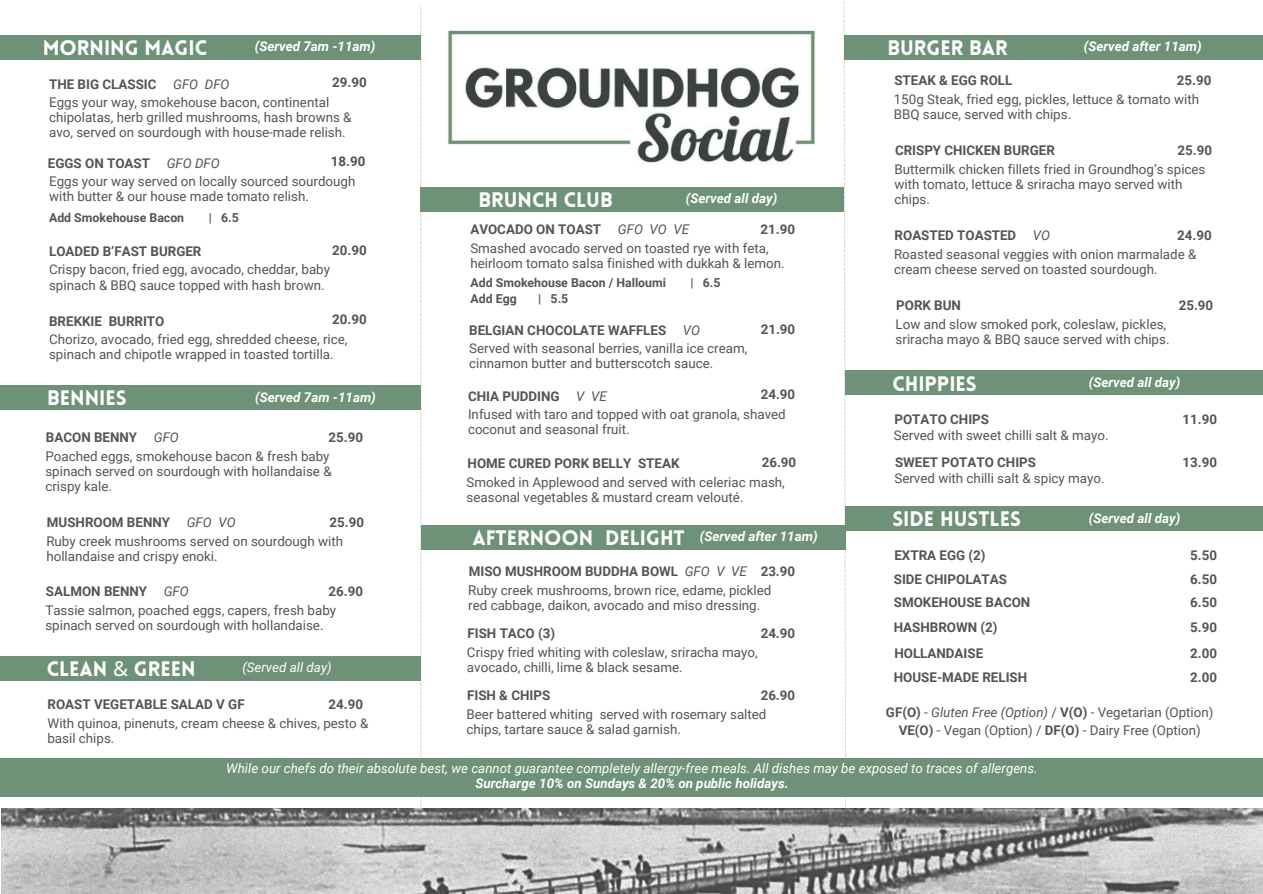
<style>
.page{position:relative;width:1263px;height:894px;background:#fff}
.page>*{position:absolute;margin:0;border:0;box-sizing:border-box;transform-origin:0 0}
.t1{font:900 20.55px "Lovelo";color:#fff}
.t2{font:13.35px/15.1px "Roboto";color:#545454}
.t3{font:700 13.35px "Roboto";color:#545454}
.t4{font:italic 700 13.35px "Roboto";color:#fff}
.t5{font:italic 13.35px "Roboto";color:#fff}
.t6{font:700 12.3px "Roboto";color:#545454}
.s1{font-weight:400;font-style:italic}
.s2{font-family:"Noto Sans";font-weight:400}
.s3{font-weight:700}
.s4{font-style:italic}
</style>
<div class="page">
<svg style="left:420px;top:7px;width:1px;height:800px"></svg>
<svg style="left:843px;top:0;width:3px;height:807px"></svg>
<div style="left:421px;top:187px;width:423px;height:25px;background:#6e9277"></div>
<div style="left:844px;top:35px;width:419px;height:24px;background:#6e9277"></div>
<div style="left:0;top:35px;width:421px;height:24px;background:#6e9277"></div>
<div style="left:421px;top:525px;width:425px;height:24px;background:#6e9277"></div>
<div style="left:846px;top:370px;width:417px;height:25px;background:#6e9277"></div>
<div style="left:846px;top:506px;width:417px;height:24px;background:#6e9277"></div>
<img style="left:448px;top:30px;width:367px;height:133px">
<div style="left:0;top:385px;width:421px;height:25px;background:#6e9277"></div>
<div style="left:0;top:758px;width:1263px;height:38px;background:#6e9277"></div>
<img style="left:1px;top:807px;width:1262px;height:86px">
<div style="left:0;top:656px;width:421px;height:24px;background:#6e9277"></div>
<h1 class="t1" style="left:43px;top:39px;width:166px">MORNING MAGIC</h1>
<h2 class="t4" style="left:255px;top:38px;width:122px">(Served 7am -11am)</h2>
<h4 class="t3" style="left:332px;top:75px;width:36px">29.90</h4>
<h6 class="t3" style="left:49px;top:76px;width:182px">THE BIG CLASSIC <span class="s1">GFO DFO</span></h6>
<h1 class="t2" style="left:49px;top:95px;width:304px">Eggs your way, smokehouse bacon, continental chipolatas, herb grilled mushrooms, hash browns &amp; avo, served on sourdough with house-made relish.</h1>
<p class="t3" style="left:331px;top:154px;width:36px">18.90</p>
<h5 class="t3" style="left:48px;top:155px;width:173px">EGGS ON TOAST <span class="s1">GFO DFO</span></h5>
<p class="t2" style="left:49px;top:174px;width:308px">Eggs your way served on locally sourced sourdough with butter &amp; our house made tomato relish.</p>
<h6 class="t6" style="left:49px;top:210px;width:137px">Add Smokehouse Bacon</h6>
<h6 class="t6" style="left:209px;top:210px;width:32px">| 6.5</h6>
<h6 class="t3" style="left:332px;top:242px;width:36px">20.90</h6>
<h4 class="t3" style="left:49px;top:244px;width:154px">LOADED B’FAST BURGER</h4>
<h6 class="t2" style="left:49px;top:262px;width:282px">Crispy bacon, fried egg, avocado, cheddar, baby spinach &amp; BBQ sauce topped with hash brown.</h6>
<p class="t3" style="left:332px;top:311px;width:36px">20.90</p>
<h5 class="t3" style="left:49px;top:313px;width:117px">BREKKIE BURRITO</h5>
<p class="t2" style="left:49px;top:332px;width:300px">Chorizo, avocado, fried egg, shredded cheese, rice, spinach and chipotle wrapped in toasted tortilla.</p>
<h5 class="t1" style="left:47px;top:389px;width:81px">BENNIES</h5>
<p class="t4" style="left:255px;top:389px;width:122px">(Served 7am -11am)</p>
<h5 class="t3" style="left:46px;top:429px;width:134px">BACON BENNY <span class="s1">GFO</span></h5>
<p class="t3" style="left:329px;top:429px;width:36px">25.90</p>
<h4 class="t2" style="left:45px;top:449px;width:288px">Poached eggs, smokehouse bacon &amp; fresh baby spinach served on sourdough with hollandaise &amp; crispy kale.</h4>
<p class="t3" style="left:47px;top:514px;width:190px">MUSHROOM BENNY <span class="s1">GFO VO</span></p>
<h6 class="t3" style="left:330px;top:514px;width:36px">25.90</h6>
<h1 class="t2" style="left:46px;top:533px;width:298px">Ruby creek mushrooms served on sourdough with hollandaise and crispy enoki.</h1>
<h6 class="t3" style="left:46px;top:583px;width:144px">SALMON BENNY <span class="s1">GFO</span></h6>
<h6 class="t3" style="left:329px;top:583px;width:36px">26.90</h6>
<h2 class="t2" style="left:45px;top:602px;width:292px">Tassie salmon, poached eggs, capers, fresh baby spinach served on sourdough with hollandaise.</h2>
<h6 class="t1" style="left:47px;top:660px;width:150px">CLEAN <span class="s2">&amp;</span> GREEN</h6>
<h4 class="t5" style="left:242px;top:660px;width:91px">(Served all day)</h4>
<h3 class="t3" style="left:47px;top:696px;width:199px">ROAST VEGETABLE SALAD V GF</h3>
<h3 class="t2" style="left:47px;top:715px;width:322px">With quinoa, pinenuts, cream cheese &amp; chives, pesto &amp; basil chips.</h3>
<p class="t3" style="left:328px;top:696px;width:36px">24.90</p>
<p class="t1" style="left:478px;top:192px;width:136px">BRUNCH CLUB</p>
<h6 class="t4" style="left:686px;top:191px;width:93px">(Served all day)</h6>
<h5 class="t3" style="left:470px;top:222px;width:220px">AVOCADO ON TOAST <span class="s1">GFO VO VE</span></h5>
<h5 class="t2" style="left:470px;top:240px;width:316px">Smashed avocado served on toasted rye with feta, heirloom tomato salsa finished with dukkah &amp; lemon.</h5>
<h6 class="t3" style="left:761px;top:221px;width:36px">21.90</h6>
<p class="t6" style="left:471px;top:275px;width:197px">Add Smokehouse Bacon / Halloumi</p>
<p class="t6" style="left:691px;top:275px;width:32px">| 6.5</p>
<h6 class="t6" style="left:471px;top:292px;width:48px">Add Egg</h6>
<h6 class="t6" style="left:538px;top:292px;width:32px">| 5.5</h6>
<h4 class="t3" style="left:469px;top:322px;width:232px">BELGIAN CHOCOLATE WAFFLES <span class="s1">VO</span></h4>
<p class="t2" style="left:469px;top:341px;width:280px">Served with seasonal berries, vanilla ice cream, cinnamon butter and butterscotch sauce.</p>
<p class="t3" style="left:761px;top:321px;width:36px">21.90</p>
<h4 class="t3" style="left:761px;top:387px;width:36px">24.90</h4>
<h6 class="t3" style="left:468px;top:388px;width:140px">CHIA PUDDING <span class="s1">V VE</span></h6>
<h6 class="t2" style="left:468px;top:407px;width:319px">Infused with taro and topped with oat granola, shaved coconut and seasonal fruit.</h6>
<h6 class="t3" style="left:762px;top:454px;width:36px">26.90</h6>
<h4 class="t3" style="left:468px;top:456px;width:213px">HOME CURED PORK BELLY STEAK</h4>
<p class="t2" style="left:467px;top:475px;width:320px">Smoked in Applewood and served with celeriac mash, seasonal vegetables &amp; mustard cream velouté.</p>
<h6 class="t1" style="left:472px;top:529px;width:214px">AFTERNOON DELIGHT</h6>
<h6 class="t4" style="left:700px;top:528px;width:119px">(Served after 11am)</h6>
<h6 class="t3" style="left:469px;top:563px;width:280px">MISO MUSHROOM BUDDHA BOWL <span class="s1">GFO V VE</span></h6>
<p class="t3" style="left:761px;top:563px;width:36px">23.90</p>
<h5 class="t2" style="left:468px;top:582px;width:305px">Ruby creek mushrooms, brown rice, edame, pickled red cabbage, daikon, avocado and miso dressing.</h5>
<p class="t3" style="left:468px;top:625px;width:89px">FISH TACO (3)</p>
<p class="t3" style="left:761px;top:625px;width:36px">24.90</p>
<h6 class="t2" style="left:467px;top:644px;width:292px">Crispy fried whiting with coleslaw, sriracha mayo, avocado, chilli, lime &amp; black sesame.</h6>
<h6 class="t3" style="left:467px;top:687px;width:85px">FISH &amp; CHIPS</h6>
<p class="t3" style="left:761px;top:687px;width:36px">26.90</p>
<h6 class="t2" style="left:467px;top:706px;width:301px">Beer battered whiting served with rosemary salted chips, tartare sauce &amp; salad garnish.</h6>
<h6 class="t1" style="left:887px;top:39px;width:122px">BURGER BAR</h6>
<h4 class="t4" style="left:1084px;top:38px;width:119px">(Served after 11am)</h4>
<h4 class="t3" style="left:894px;top:73px;width:119px">STEAK &amp; EGG ROLL</h4>
<h6 class="t3" style="left:1177px;top:73px;width:36px">25.90</h6>
<h4 class="t2" style="left:894px;top:92px;width:307px">150g Steak, fried egg, pickles, lettuce &amp; tomato with<br>BBQ sauce, served with chips.</h4>
<p class="t3" style="left:895px;top:143px;width:161px">CRISPY CHICKEN BURGER</p>
<p class="t3" style="left:1177px;top:143px;width:36px">25.90</p>
<h6 class="t2" style="left:894px;top:162px;width:313px">Buttermilk chicken fillets fried in Groundhog’s spices with tomato, lettuce &amp; sriracha mayo served with chips.</h6>
<h2 class="t3" style="left:895px;top:227px;width:157px">ROASTED TOASTED <span class="s1">VO</span></h2>
<h5 class="t3" style="left:1177px;top:227px;width:36px">24.90</h5>
<h6 class="t2" style="left:894px;top:246px;width:304px">Roasted seasonal veggies with onion marmalade &amp; cream cheese served on toasted sourdough.</h6>
<h6 class="t3" style="left:896px;top:297px;width:66px">PORK BUN</h6>
<h1 class="t3" style="left:1179px;top:297px;width:36px">25.90</h1>
<p class="t2" style="left:896px;top:317px;width:275px">Low and slow smoked pork, coleslaw, pickles, sriracha mayo &amp; BBQ sauce served with chips.</p>
<h6 class="t1" style="left:892px;top:375px;width:86px">CHIPPIES</h6>
<h5 class="t4" style="left:1089px;top:374px;width:93px">(Served all day)</h5>
<h6 class="t3" style="left:894px;top:412px;width:96px">POTATO CHIPS</h6>
<h4 class="t3" style="left:1182px;top:412px;width:36px">11.90</h4>
<h6 class="t2" style="left:894px;top:427px;width:216px">Served with sweet chilli salt &amp; mayo.</h6>
<p class="t3" style="left:895px;top:454px;width:143px">SWEET POTATO CHIPS</p>
<h5 class="t3" style="left:1182px;top:454px;width:36px">13.90</h5>
<h6 class="t2" style="left:894px;top:470px;width:212px">Served with chilli salt &amp; spicy mayo.</h6>
<h4 class="t1" style="left:892px;top:510px;width:130px">SIDE HUSTLES</h4>
<h6 class="t4" style="left:1089px;top:510px;width:93px">(Served all day)</h6>
<h4 class="t3" style="left:894px;top:547px;width:93px">EXTRA EGG (2)</h4>
<p class="t3" style="left:1190px;top:547px;width:28px">5.50</p>
<h4 class="t3" style="left:894px;top:571px;width:115px">SIDE CHIPOLATAS</h4>
<h6 class="t3" style="left:1190px;top:571px;width:28px">6.50</h6>
<p class="t3" style="left:894px;top:594px;width:138px">SMOKEHOUSE BACON</p>
<h6 class="t3" style="left:1190px;top:594px;width:28px">6.50</h6>
<h6 class="t3" style="left:894px;top:620px;width:105px">HASHBROWN (2)</h6>
<h4 class="t3" style="left:1190px;top:619px;width:28px">5.90</h4>
<h1 class="t3" style="left:894px;top:645px;width:90px">HOLLANDAISE</h1>
<p class="t3" style="left:1190px;top:645px;width:28px">2.00</p>
<h6 class="t3" style="left:894px;top:669px;width:135px">HOUSE-MADE RELISH</h6>
<h4 class="t3" style="left:1190px;top:669px;width:28px">2.00</h4>
<h6 class="t2" style="left:886px;top:704px;width:329px"><span class="s3">GF(O)</span> - <span class="s4">Gluten Free (Option)</span> / <span class="s3">V(O)</span> - Vegetarian (Option)</h6>
<h6 class="t2" style="left:899px;top:722px;width:303px"><span class="s3">VE(O)</span> - Vegan (Option) / <span class="s3">DF(O)</span> - Dairy Free (Option)</h6>
<h4 class="t5" style="left:226px;top:760px;width:813px">While our chefs do their absolute best, we cannot guarantee completely allergy-free meals. All dishes may be exposed to traces of allergens.</h4>
<h6 class="t4" style="left:475px;top:775px;width:315px">Surcharge 10% on Sundays &amp; 20% on public holidays.</h6>
</div>
